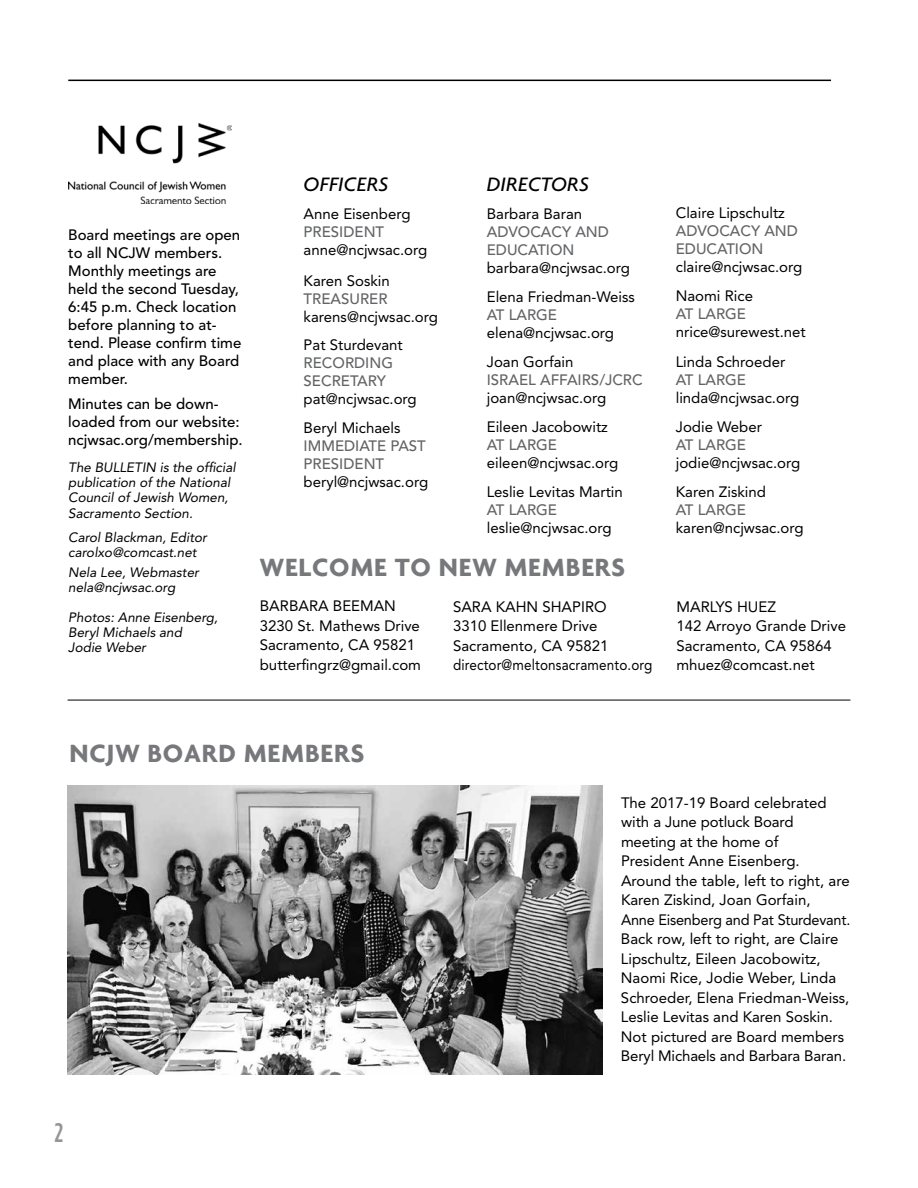
<style>
.page{position:relative;width:918px;height:1188px;background:#fff}
.page>*{position:absolute;margin:0;border:0;box-sizing:border-box;transform-origin:0 0}
.t1{font:700 27px "Agenda";letter-spacing:.03em;color:#77787b}
.t2{font:500 27px "Gotham Condensed";color:#939598}
.t3{font:italic 500 21px "Agenda";letter-spacing:.01em;color:#000}
.t4{font:15px/19.5px "Avenir";color:#000}
.t5{font:500 15px/18px "Avenir";color:#000}
.t6{font:500 15px/18px "Avenir";color:#636466}
.t7{font:italic 13.5px/15px "Avenir";color:#000}
</style>
<div class="page">
<hr style="left:68px;top:80px;width:763px;height:1px;background:#000">
<img style="left:68px;top:123px;width:164px;height:81px">
<hr style="left:68px;top:700px;width:782px;height:1px;background:#000">
<img style="left:68px;top:786px;width:535px;height:288px">
<p class="t5" style="left:68px;top:226px;width:175px">Board meetings are open to all NCJW members.<br>Monthly meetings are held the second Tuesday,<br>6:45 p.m. Check location before planning to at&shy;tend. Please confirm time and place with any Board member.</p>
<p class="t5" style="left:68px;top:395px;width:176px">Minutes can be down&shy;loaded from our website: ncjwsac.org/membership.</p>
<p class="t7" style="left:68px;top:460px;width:169px;line-height:15.5px">The BULLETIN is the official publication of the National<br>Council of Jewish Women,<br>Sacramento Section.</p>
<p class="t7" style="left:68px;top:530px;width:140px">Carol Blackman, Editor carolxo@comcast.net</p>
<p class="t7" style="left:68px;top:565px;width:132px">Nela Lee, Webmaster nela@ncjwsac.org</p>
<p class="t7" style="left:68px;top:610px;width:151px">Photos: Anne Eisenberg,<br>Beryl Michaels and<br>Jodie Weber</p>
<h2 class="t3" style="left:304px;top:171px;width:86px">OFFICERS</h2>
<p class="t4" style="left:304px;top:204px;width:108px">Anne Eisenberg</p>
<p class="t6" style="left:304px;top:223px;width:82px">PRESIDENT</p>
<p class="t4" style="left:304px;top:235px;width:125px;line-height:30.3px">anne@ncjwsac.org<br>Karen Soskin</p>
<p class="t6" style="left:304px;top:290px;width:85px">TREASURER</p>
<p class="t4" style="left:304px;top:302px;width:136px;line-height:28.8px">karens@ncjwsac.org<br>Pat Sturdevant</p>
<p class="t6" style="left:304px;top:355px;width:91px">RECORDING<br>SECRETARY</p>
<p class="t4" style="left:304px;top:385px;width:115px;line-height:28.8px">pat@ncjwsac.org<br>Beryl Michaels</p>
<p class="t6" style="left:304px;top:437px;width:124px">IMMEDIATE PAST<br>PRESIDENT</p>
<p class="t4" style="left:304px;top:472px;width:126px">beryl@ncjwsac.org</p>
<h2 class="t3" style="left:487px;top:171px;width:104px">DIRECTORS</h2>
<p class="t4" style="left:487px;top:205px;width:97px">Barbara Baran</p>
<p class="t6" style="left:487px;top:224px;width:124px">ADVOCACY AND<br>EDUCATION</p>
<p class="t4" style="left:487px;top:254px;width:150px;line-height:28.8px">barbara@ncjwsac.org<br>Elena Friedman-Weiss</p>
<p class="t6" style="left:487px;top:306px;width:72px">AT LARGE</p>
<p class="t4" style="left:487px;top:319px;width:129px;line-height:28.8px">elena@ncjwsac.org<br>Joan Gorfain</p>
<p class="t6" style="left:487px;top:371px;width:157px">ISRAEL AFFAIRS/JCRC</p>
<p class="t4" style="left:487px;top:383px;width:123px;line-height:28.8px">joan@ncjwsac.org<br>Eileen Jacobowitz</p>
<p class="t6" style="left:487px;top:436px;width:72px">AT LARGE</p>
<p class="t4" style="left:487px;top:448px;width:138px;line-height:28.8px">eileen@ncjwsac.org<br>Leslie Levitas Martin</p>
<p class="t6" style="left:487px;top:501px;width:72px">AT LARGE</p>
<p class="t4" style="left:487px;top:518px;width:126px">leslie@ncjwsac.org</p>
<h1 class="t1" style="left:260px;top:551px;width:367px">WELCOME TO NEW MEMBERS</h1>
<p class="t4" style="left:260px;top:596px;width:163px">BARBARA BEEMAN<br>3230 St. Mathews Drive<br>Sacramento, CA 95821 butterfingrz@gmail.com</p>
<p class="t4" style="left:453px;top:597px;width:201px">SARA KAHN SHAPIRO<br>3310 Ellenmere Drive<br>Sacramento, CA 95821 director@meltonsacramento.org</p>
<p class="t4" style="left:676px;top:203px;width:111px">Claire Lipschultz</p>
<p class="t6" style="left:676px;top:222px;width:124px">ADVOCACY AND<br>EDUCATION</p>
<p class="t4" style="left:676px;top:252px;width:128px;line-height:28.8px">claire@ncjwsac.org<br>Naomi Rice</p>
<p class="t6" style="left:676px;top:305px;width:72px">AT LARGE</p>
<p class="t4" style="left:676px;top:316px;width:132px;line-height:30.3px">nrice@surewest.net<br>Linda Schroeder</p>
<p class="t6" style="left:676px;top:371px;width:72px">AT LARGE</p>
<p class="t4" style="left:676px;top:383px;width:125px;line-height:28.8px">linda@ncjwsac.org<br>Jodie Weber</p>
<p class="t6" style="left:676px;top:436px;width:72px">AT LARGE</p>
<p class="t4" style="left:676px;top:448px;width:126px;line-height:28.8px">jodie@ncjwsac.org<br>Karen Ziskind</p>
<p class="t6" style="left:676px;top:501px;width:72px">AT LARGE</p>
<p class="t4" style="left:676px;top:518px;width:129px">karen@ncjwsac.org</p>
<p class="t4" style="left:677px;top:597px;width:171px">MARLYS HUEZ<br>142 Arroyo Grande Drive<br>Sacramento, CA 95864 mhuez@comcast.net</p>
<h1 class="t1" style="left:69px;top:737px;width:296px">NCJW BOARD MEMBERS</h1>
<h1 class="t2" style="left:54px;top:1117px;width:10px">2</h1>
<p class="t4" style="left:621px;top:793px;width:231px">The 2017-19 Board celebrated with a June potluck Board meeting at the home of<br>President Anne Eisenberg.<br>Around the table, left to right, are<br>Karen Ziskind, Joan Gorfain,<br>Anne Eisenberg and Pat Sturdevant.<br>Back row, left to right, are Claire<br>Lipschultz, Eileen Jacobowitz,<br>Naomi Rice, Jodie Weber, Linda<br>Schroeder, Elena Friedman-Weiss,<br>Leslie Levitas and Karen Soskin.<br>Not pictured are Board members<br>Beryl Michaels and Barbara Baran.</p>
</div>
